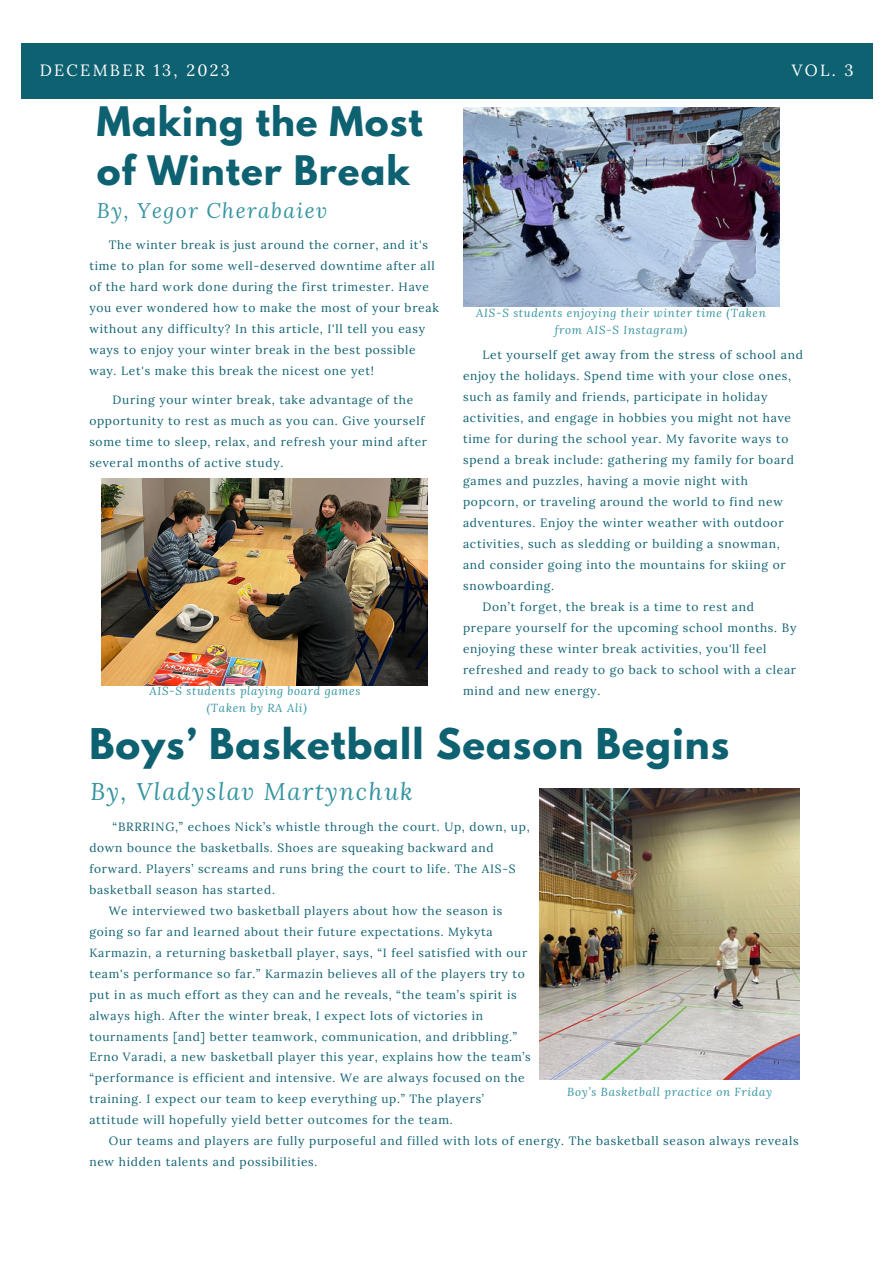
<style>
.page{position:relative;width:893px;height:1264px;background:#fff}
.page>*{position:absolute;margin:0;border:0;box-sizing:border-box;transform-origin:0 0}
.t1{font:700 37.5px "League Spartan";letter-spacing:.03em;color:#0e6171}
.t2{font:700 36px "League Spartan";letter-spacing:.03em;color:#0e6171}
.t3{font:italic 24px "Lora";letter-spacing:.07em;color:#3494a0}
.t4{font:italic 21px "Lora";letter-spacing:.07em;color:#3494a0}
.t5{font:16.35px "Lora";letter-spacing:.14em;color:#fff}
.t6{font:12px/21px "Lora";letter-spacing:.06em;color:#0e6171}
.t7{font:italic 11.55px/16.4px "Lora";letter-spacing:.06em;color:#3494a0;text-align:center}
</style>
<div class="page">
<img style="left:463px;top:108px;width:316px;height:199px">
<div style="left:21px;top:44px;width:851px;height:55px;background:#0e6171"></div>
<img style="left:101px;top:478px;width:326px;height:207px">
<img style="left:539px;top:788px;width:260px;height:291px">
<p class="t5" style="left:40px;top:59px;width:192px">DECEMBER 13, 2023</p>
<p class="t5" style="left:791px;top:59px;width:63px">VOL. 3</p>
<p class="t2" style="left:97px;top:103px;width:327px">Making the Most</p>
<p class="t2" style="left:97px;top:153px;width:314px">of Winter Break</p>
<p class="t4" style="left:97px;top:197px;width:232px">By, Yegor Cherabaiev</p>
<p class="t6" style="left:89px;top:234px;width:351px;text-indent:19px">The winter break is just around the corner, and it's time to plan for some well-deserved downtime after all of the hard work done during the first trimester. Have you ever wondered how to make the most of your break without any difficulty? In this article, I'll tell you easy ways to enjoy your winter break in the best possible way. Let's make this break the nicest one yet!</p>
<p class="t6" style="left:89px;top:389px;width:339px;text-indent:23px">During your winter break, take advantage of the opportunity to rest as much as you can. Give yourself some time to sleep, relax, and refresh your mind after several months of active study.</p>
<p class="t7" style="left:476px;top:305px;width:291px">AIS-S students enjoying their winter time (Taken from AIS-S Instagram)</p>
<p class="t6" style="left:463px;top:344px;width:341px;text-indent:19px">Let yourself get away from the stress of school and enjoy the holidays. Spend time with your close ones, such as family and friends, participate in holiday activities, and engage in hobbies you might not have time for during the school year. My favorite ways to spend a break include: gathering my family for board games and puzzles, having a movie night with popcorn, or traveling around the world to find new adventures. Enjoy the winter weather with outdoor activities, such as sledding or building a snowman, and consider going into the mountains for skiing or snowboarding.</p>
<p class="t6" style="left:463px;top:596px;width:335px;text-indent:19px">Don’t forget, the break is a time to rest and prepare yourself for the upcoming school months. By enjoying these winter break activities, you'll feel refreshed and ready to go back to school with a clear mind and new energy.</p>
<p class="t7" style="left:149px;top:682px;width:212px">AIS-S students playing board games</p>
<p class="t7" style="left:207px;top:699px;width:102px">(Taken by RA Ali)</p>
<p class="t1" style="left:89px;top:724px;width:641px">Boys’ Basketball Season Begins</p>
<p class="t3" style="left:90px;top:775px;width:324px">By, Vladyslav Martynchuk</p>
<p class="t6" style="left:89px;top:816px;width:442px;text-indent:23px">“BRRRING,” echoes Nick’s whistle through the court. Up, down, up, down bounce the basketballs. Shoes are squeaking backward and forward. Players’ screams and runs bring the court to life. The AIS-S basketball season has started.</p>
<p class="t6" style="left:89px;top:900px;width:443px;text-indent:19px">We interviewed two basketball players about how the season is going so far and learned about their future expectations. Mykyta Karmazin, a returning basketball player, says, “I feel satisfied with our team's performance so far.” Karmazin believes all of the players try to put in as much effort as they can and he reveals, “the team’s spirit is always high. After the winter break, I expect lots of victories in tournaments [and] better teamwork, communication, and dribbling.” Erno Varadi, a new basketball player this year, explains how the team’s “performance is efficient and intensive. We are always focused on the training. I expect our team to keep everything up.” The players’ attitude will hopefully yield better outcomes for the team.</p>
<p class="t7" style="left:567px;top:1083px;width:206px">Boy’s Basketball practice on Friday</p>
<p class="t6" style="left:89px;top:1129px;width:710px;text-indent:19px">Our teams and players are fully purposeful and filled with lots of energy. The basketball season always reveals new hidden talents and possibilities.</p>
</div>
